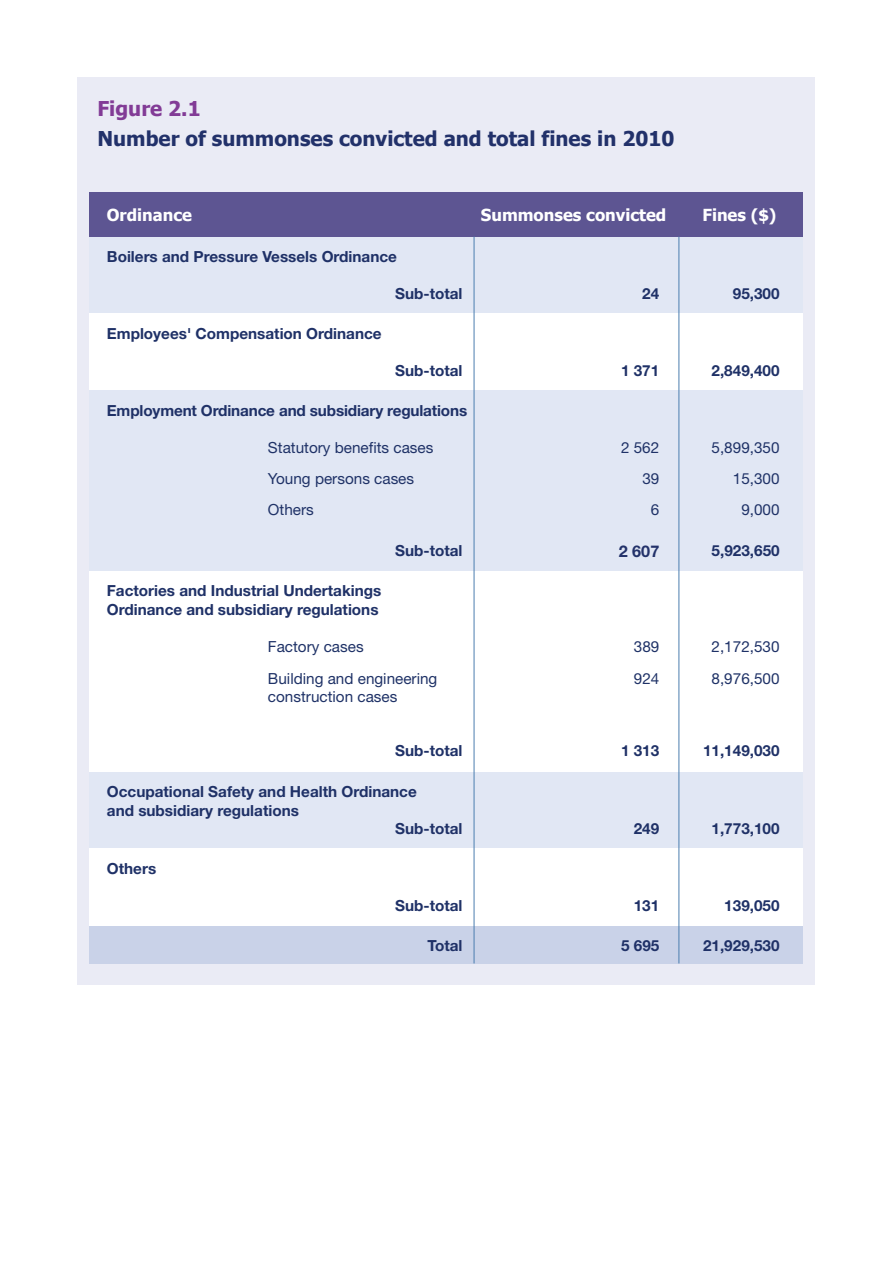
<style>
.page{position:relative;width:893px;height:1263px;background:#fff}
.page>*{position:absolute;margin:0;border:0;box-sizing:border-box;transform-origin:0 0}
.t1{font:700 20.4px "Tahoma";color:#22316a}
.t2{font:700 20.4px "Tahoma";color:#823b96}
.t3{font:700 16.65px "Tahoma";color:#fff}
.t4{font:700 16.2px "Helvetica Neue";color:#23326a}
.t5{font:700 15.3px/18.3px "Helvetica Neue";color:#1f3167}
.t6{font:15.3px "Helvetica Neue";color:#1f3267}
</style>
<div class="page">
<div style="left:78px;top:77px;width:737px;height:908px;background:#eaebf5"></div>
<div style="left:89px;top:237px;width:714px;height:77px;background:#e1e7f4"></div>
<div style="left:89px;top:314px;width:714px;height:77px;background:#fff"></div>
<div style="left:89px;top:391px;width:714px;height:180px;background:#e1e7f4"></div>
<div style="left:89px;top:771px;width:714px;height:77px;background:#e1e7f4"></div>
<div style="left:89px;top:925px;width:714px;height:39px;background:#c9d2e8"></div>
<div style="left:89px;top:848px;width:714px;height:77px;background:#fff"></div>
<div style="left:89px;top:571px;width:714px;height:200px;background:#fff"></div>
<div style="left:89px;top:192px;width:714px;height:45px;background:#5d5592"></div>
<hr style="left:474px;top:237px;width:1px;height:726px;background:#4b7eaf">
<hr style="left:678px;top:237px;width:1px;height:726px;background:#4b7eaf">
<p class="t2" style="left:97px;top:94px;width:105px">Figure 2.1</p>
<h3 class="t1" style="left:97px;top:124px;width:578px">Number of summonses convicted and total fines in 2010</h3>
<p class="t3" style="left:107px;top:203px;width:87px">Ordinance</p>
<p class="t3" style="left:481px;top:203px;width:187px">Summonses convicted</p>
<p class="t3" style="left:702px;top:203px;width:76px">Fines ($)</p>
<p class="t5" style="left:107px;top:247px;width:292px">Boilers and Pressure Vessels Ordinance</p>
<p class="t5" style="left:395px;top:284px;width:69px">Sub-total</p>
<p class="t5" style="left:642px;top:284px;width:19px">24</p>
<p class="t5" style="left:733px;top:284px;width:48px">95,300</p>
<p class="t5" style="left:107px;top:324px;width:276px">Employees' Compensation Ordinance</p>
<p class="t5" style="left:395px;top:361px;width:69px">Sub-total</p>
<p class="t5" style="left:621px;top:361px;width:40px">1 371</p>
<p class="t5" style="left:711px;top:361px;width:70px">2,849,400</p>
<p class="t5" style="left:107px;top:401px;width:362px">Employment Ordinance and subsidiary regulations</p>
<p class="t6" style="left:268px;top:438px;width:167px">Statutory benefits cases</p>
<p class="t6" style="left:621px;top:438px;width:40px">2 562</p>
<p class="t6" style="left:711px;top:438px;width:70px">5,899,350</p>
<p class="t6" style="left:268px;top:469px;width:148px">Young persons cases</p>
<p class="t6" style="left:642px;top:469px;width:19px">39</p>
<p class="t6" style="left:733px;top:469px;width:48px">15,300</p>
<p class="t6" style="left:268px;top:500px;width:47px">Others</p>
<p class="t6" style="left:651px;top:500px;width:10px">6</p>
<p class="t6" style="left:741px;top:500px;width:40px">9,000</p>
<p class="t5" style="left:395px;top:541px;width:69px">Sub-total</p>
<p class="t4" style="left:619px;top:541px;width:42px">2 607</p>
<p class="t5" style="left:712px;top:541px;width:70px">5,923,650</p>
<p class="t5" style="left:107px;top:581px;width:276px">Factories and Industrial Undertakings<br>Ordinance and subsidiary regulations</p>
<p class="t6" style="left:268px;top:638px;width:97px">Factory cases</p>
<p class="t6" style="left:634px;top:638px;width:27px">389</p>
<p class="t6" style="left:711px;top:638px;width:70px">2,172,530</p>
<p class="t6" style="left:268px;top:669px;width:171px">Building and engineering</p>
<p class="t6" style="left:634px;top:669px;width:27px">924</p>
<p class="t6" style="left:711px;top:669px;width:70px">8,976,500</p>
<p class="t6" style="left:268px;top:687px;width:131px">construction cases</p>
<p class="t5" style="left:395px;top:741px;width:69px">Sub-total</p>
<p class="t5" style="left:621px;top:741px;width:40px">1 313</p>
<p class="t5" style="left:703px;top:741px;width:78px">11,149,030</p>
<p class="t5" style="left:107px;top:782px;width:311px">Occupational Safety and Health Ordinance</p>
<p class="t5" style="left:107px;top:801px;width:194px">and subsidiary regulations</p>
<p class="t5" style="left:395px;top:819px;width:69px">Sub-total</p>
<p class="t5" style="left:634px;top:819px;width:27px">249</p>
<p class="t5" style="left:711px;top:819px;width:70px">1,773,100</p>
<p class="t5" style="left:107px;top:859px;width:51px">Others</p>
<p class="t5" style="left:395px;top:896px;width:69px">Sub-total</p>
<p class="t5" style="left:634px;top:896px;width:27px">131</p>
<p class="t5" style="left:724px;top:896px;width:57px">139,050</p>
<p class="t5" style="left:427px;top:936px;width:37px">Total</p>
<p class="t5" style="left:621px;top:936px;width:40px">5 695</p>
<p class="t5" style="left:703px;top:936px;width:78px">21,929,530</p>
</div>
